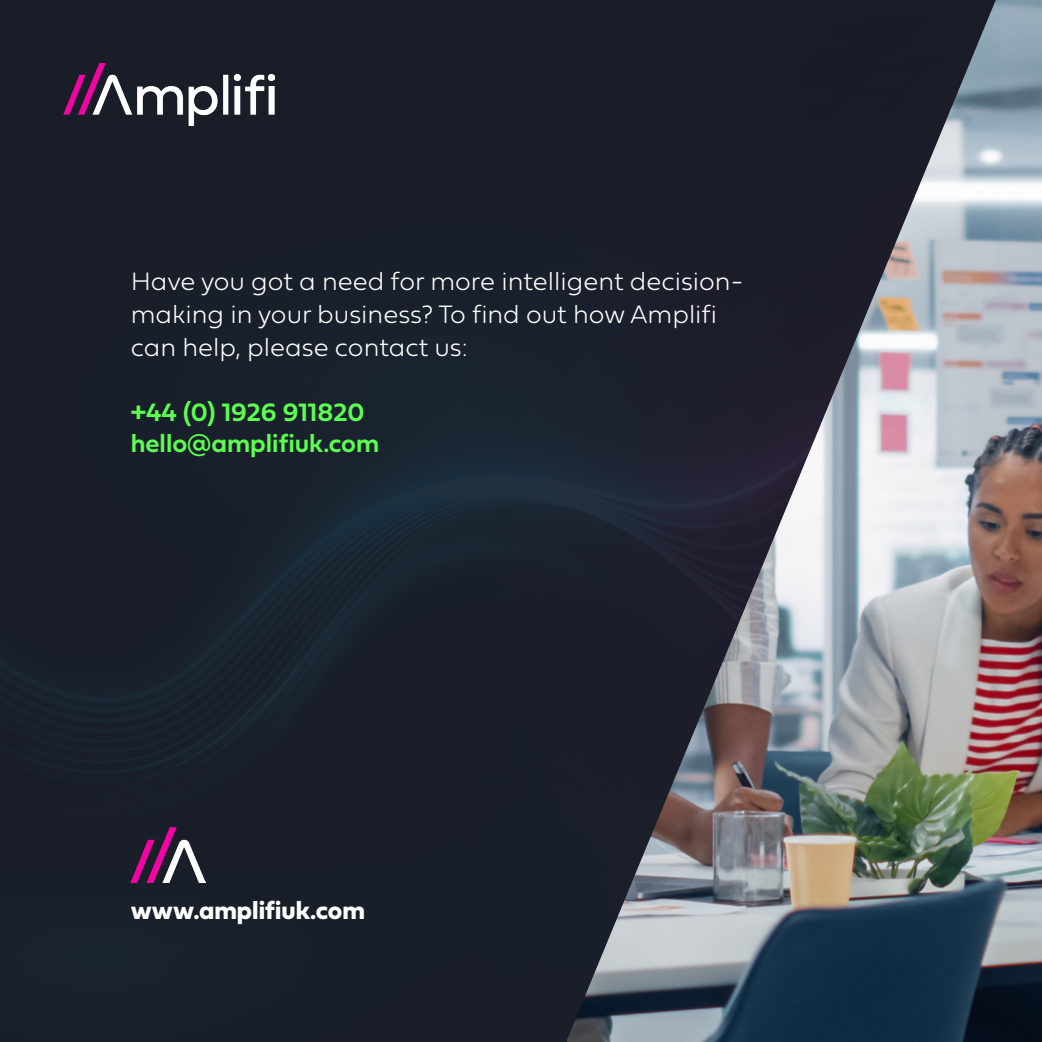
<style>
.page{position:relative;width:1042px;height:1042px;background:#191f29}
.page>*{position:absolute;margin:0;border:0;box-sizing:border-box;transform-origin:0 0}
.t1{font:100 26.25px/33.2px "Fieldwork Geo";color:#fff}
.t2{font:26.25px "Fieldwork Geo Demibold";color:#5cfe50}
.t3{font:26.25px "Fieldwork Geo Bold";color:#fff}
</style>
<div class="page">
<img style="left:64px;top:63px;width:210px;height:62px">
<img style="left:568px;top:1px;width:474px;height:1041px">
<img style="left:131px;top:828px;width:74px;height:55px">
<p class="t1" style="left:131px;top:263px;width:614px">Have you got a need for more intelligent decision&shy;making in your business? To find out how Amplifi can help, please contact us:</p>
<p class="t2" style="left:131px;top:391px;width:235px">+44 (0) 1926 911820</p>
<p class="t2" style="left:131px;top:423px;width:250px">hello@amplifiuk.com</p>
<p class="t3" style="left:131px;top:889px;width:236px">www.amplifiuk.com</p>
</div>
